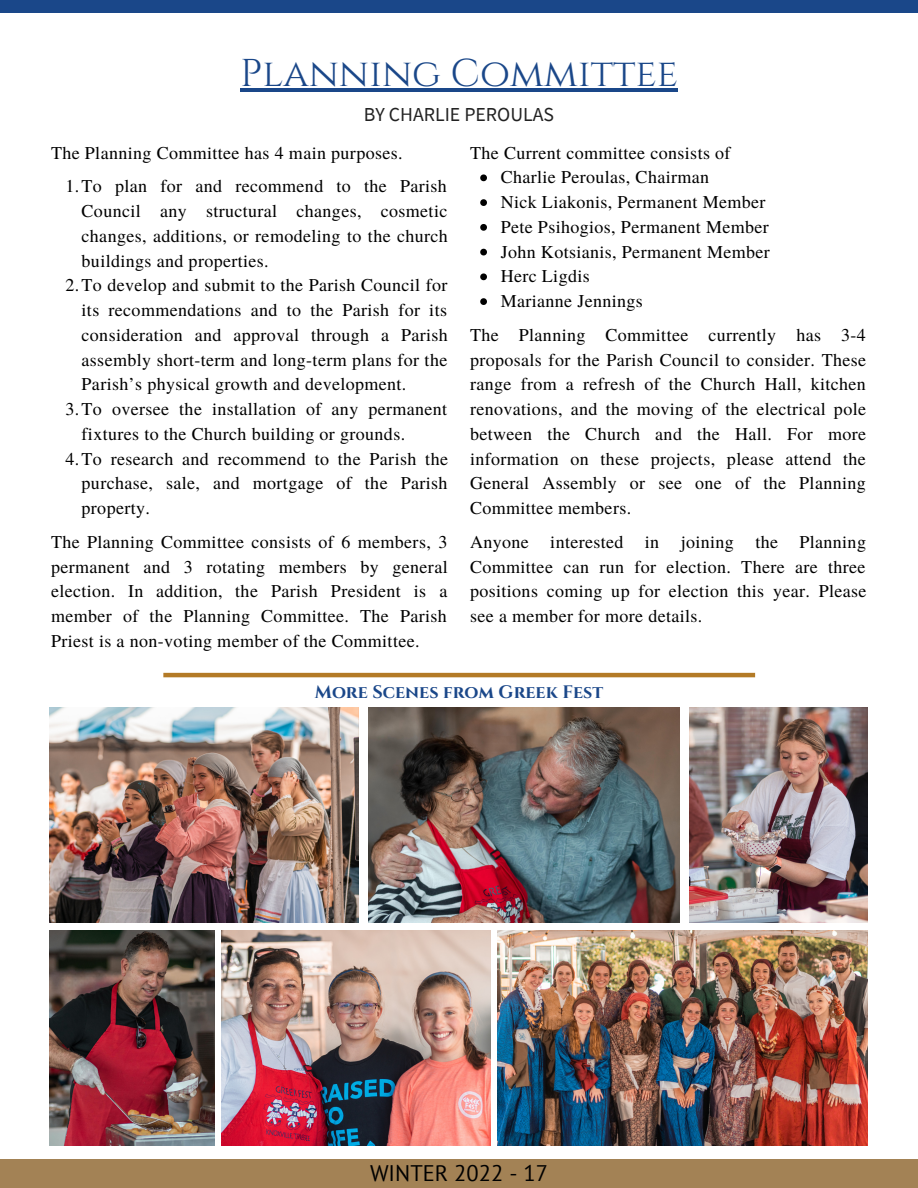
<style>
.page{position:relative;width:918px;height:1188px;background:#fff}
.page>*{position:absolute;margin:0;border:0;box-sizing:border-box;transform-origin:0 0}
.t1{font:38.7px "Cinzel";color:#1a4789}
.t2{font:22.5px "PT Sans";color:#000}
.t3{font:19.8px "Source Sans Pro";color:#222}
.t4{font:18px/24.8px "Te X Gyre Termes";letter-spacing:.02em;color:#000;text-align:justify}
.t5{font:700 18px "Cinzel";color:#1a4789}
</style>
<div class="page">
<div style="left:0;top:1160px;width:918px;height:28px;background:#a38255"></div>
<div style="left:0;top:0;width:918px;height:13px;background:#1a4789"></div>
<hr style="left:163px;top:673px;width:592px;height:4px;background:#b37a26">
<img style="left:50px;top:707px;width:308px;height:215px">
<img style="left:369px;top:707px;width:310px;height:215px">
<img style="left:498px;top:931px;width:370px;height:215px">
<img style="left:690px;top:707px;width:178px;height:215px">
<img style="left:221px;top:931px;width:269px;height:215px">
<img style="left:50px;top:931px;width:164px;height:215px">
<svg style="left:480px;top:174px;width:7px;height:7px"></svg>
<svg style="left:480px;top:199px;width:7px;height:7px"></svg>
<svg style="left:480px;top:224px;width:7px;height:7px"></svg>
<svg style="left:480px;top:249px;width:7px;height:6px"></svg>
<svg style="left:480px;top:273px;width:7px;height:7px"></svg>
<svg style="left:480px;top:298px;width:7px;height:7px"></svg>
<hr style="left:240px;top:88px;width:438px;height:3px;background:#1a4789">
<h1 class="t1" style="left:240px;top:48px;width:439px">Planning Committee</h1>
<p class="t3" style="left:364px;top:101px;width:192px">BY CHARLIE PEROULAS</p>
<p class="t4" style="left:51px;top:139px;width:353px">The Planning Committee has 4 main purposes.</p>
<p class="t4" style="left:66px;top:173px;width:383px">1.To plan for and recommend to the Parish</p>
<p class="t4" style="left:82px;top:198px;width:367px">Council any structural changes, cosmetic</p>
<p class="t4" style="left:82px;top:223px;width:368px">changes, additions, or remodeling to the church</p>
<p class="t4" style="left:82px;top:247px;width:189px">buildings and properties.</p>
<p class="t4" style="left:66px;top:272px;width:383px">2.To develop and submit to the Parish Council for</p>
<p class="t4" style="left:82px;top:297px;width:367px">its recommendations and to the Parish for its</p>
<p class="t4" style="left:82px;top:322px;width:368px">consideration and approval through a Parish</p>
<p class="t4" style="left:82px;top:346px;width:367px">assembly short-term and long-term plans for the</p>
<p class="t4" style="left:82px;top:371px;width:326px">Parish’s physical growth and development.</p>
<p class="t4" style="left:66px;top:396px;width:383px">3.To oversee the installation of any permanent</p>
<p class="t4" style="left:82px;top:421px;width:325px">fixtures to the Church building or grounds.</p>
<p class="t4" style="left:66px;top:445px;width:384px">4.To research and recommend to the Parish the</p>
<p class="t4" style="left:82px;top:470px;width:367px">purchase, sale, and mortgage of the Parish</p>
<p class="t4" style="left:82px;top:495px;width:70px">property.</p>
<p class="t4" style="left:51px;top:529px;width:398px">The Planning Committee consists of 6 members, 3 permanent and 3 rotating members by general election. In addition, the Parish President is a member of the Planning Committee. The Parish Priest is a non-voting member of the Committee.</p>
<p class="t4" style="left:470px;top:139px;width:262px">The Current committee consists of</p>
<p class="t4" style="left:501px;top:164px;width:271px;text-align:left">Charlie Peroulas, Chairman<br>Nick Liakonis, Permanent Member<br>Pete Psihogios, Permanent Member<br>John Kotsianis, Permanent Member<br>Herc Ligdis<br>Marianne Jennings</p>
<p class="t4" style="left:470px;top:322px;width:398px">The Planning Committee currently has 3-4 proposals for the Parish Council to consider. These range from a refresh of the Church Hall, kitchen renovations, and the moving of the electrical pole between the Church and the Hall. For more information on these projects, please attend the General Assembly or see one of the Planning Committee members.</p>
<p class="t4" style="left:470px;top:529px;width:398px">Anyone interested in joining the Planning Committee can run for election. There are three positions coming up for election this year. Please see a member for more details.</p>
<p class="t5" style="left:315px;top:681px;width:290px">More Scenes from Greek Fest</p>
<p class="t2" style="left:370px;top:1158px;width:179px">WINTER 2022 - 17</p>
</div>
